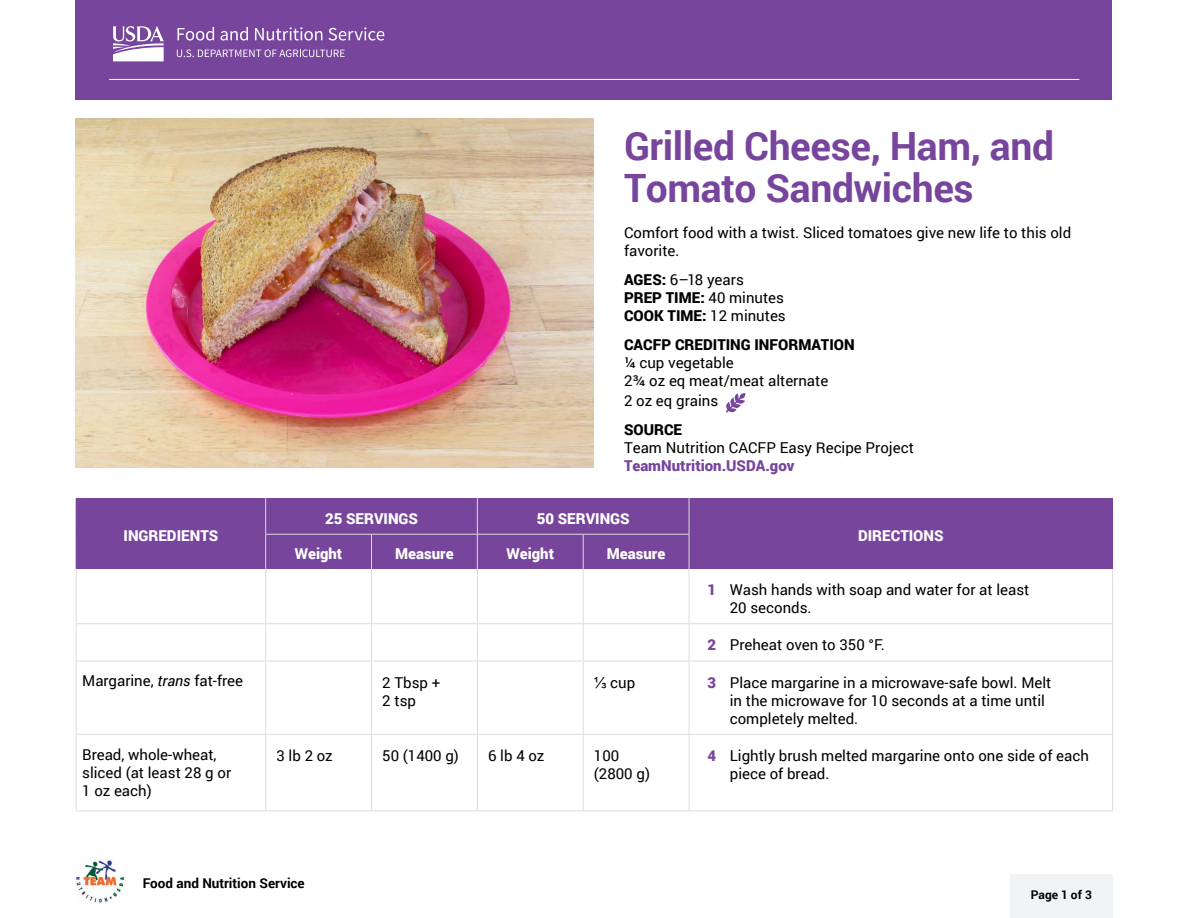
<style>
.page{position:relative;width:1188px;height:918px;background:#fff}
.page>*{position:absolute;margin:0;border:0;box-sizing:border-box;transform-origin:0 0}
.t1{font:700 39px/42px "Roboto";letter-spacing:-.01em;color:#77459b}
.t2{font:15px/18px "Roboto";color:#000}
.t3{font:900 15px "Roboto";color:#fff}
.t4{font:900 15px "Roboto";color:#000}
.t5{font:900 15px "Roboto";color:#77459b}
.t6{font:700 13.5px "Roboto";color:#000}
.t7{font:700 12px "Roboto";color:#000}
.s1{font-weight:900}
.s2{font-style:italic}
.s3{font-family:"Arial"}
</style>
<div class="page">
<img style="left:76px;top:860px;width:49px;height:43px">
<div style="left:1010px;top:874px;width:102px;height:44px;background:#f1f3f4"></div>
<div style="left:76px;top:0;width:1036px;height:100px;background:#77459b"></div>
<svg style="left:178px;top:27px;width:36px;height:14px"></svg>
<svg style="left:221px;top:27px;width:27px;height:14px"></svg>
<svg style="left:255px;top:27px;width:67px;height:14px"></svg>
<svg style="left:328px;top:27px;width:56px;height:14px"></svg>
<svg style="left:177px;top:49px;width:168px;height:8px"></svg>
<svg style="left:112px;top:26px;width:52px;height:35px"></svg>
<hr style="left:109px;top:79px;width:970px;height:1px;background:#fff">
<div style="left:76px;top:498px;width:190px;height:71px;background:#77459b"></div>
<div style="left:266px;top:498px;width:211px;height:36px;background:#77459b"></div>
<div style="left:477px;top:498px;width:212px;height:36px;background:#77459b"></div>
<div style="left:689px;top:498px;width:424px;height:71px;background:#77459b"></div>
<div style="left:266px;top:534px;width:106px;height:35px;background:#77459b"></div>
<div style="left:372px;top:534px;width:105px;height:35px;background:#77459b"></div>
<div style="left:477px;top:534px;width:106px;height:35px;background:#77459b"></div>
<div style="left:583px;top:534px;width:106px;height:35px;background:#77459b"></div>
<hr style="left:76px;top:569px;width:1px;height:54px;background:#dedddc">
<hr style="left:265px;top:569px;width:1px;height:54px;background:#dedddc">
<hr style="left:371px;top:569px;width:1px;height:54px;background:#dedddc">
<hr style="left:477px;top:569px;width:1px;height:54px;background:#dedddc">
<hr style="left:583px;top:569px;width:1px;height:54px;background:#dedddc">
<hr style="left:689px;top:569px;width:1px;height:54px;background:#dedddc">
<hr style="left:1112px;top:569px;width:1px;height:54px;background:#dedddc">
<hr style="left:76px;top:623px;width:190px;height:1px;background:#dedddc">
<hr style="left:76px;top:624px;width:1px;height:37px;background:#dedddc">
<hr style="left:266px;top:623px;width:106px;height:1px;background:#dedddc">
<hr style="left:265px;top:624px;width:1px;height:37px;background:#dedddc">
<hr style="left:372px;top:623px;width:105px;height:1px;background:#dedddc">
<hr style="left:371px;top:624px;width:1px;height:37px;background:#dedddc">
<hr style="left:477px;top:623px;width:106px;height:1px;background:#dedddc">
<hr style="left:477px;top:624px;width:1px;height:37px;background:#dedddc">
<hr style="left:583px;top:623px;width:106px;height:1px;background:#dedddc">
<hr style="left:583px;top:624px;width:1px;height:37px;background:#dedddc">
<hr style="left:689px;top:623px;width:424px;height:1px;background:#dedddc">
<hr style="left:689px;top:624px;width:1px;height:37px;background:#dedddc">
<hr style="left:1112px;top:624px;width:1px;height:37px;background:#dedddc">
<hr style="left:76px;top:661px;width:190px;height:1px;background:#dedddc">
<hr style="left:76px;top:661px;width:1px;height:73px;background:#dedddc">
<hr style="left:266px;top:661px;width:106px;height:1px;background:#dedddc">
<hr style="left:265px;top:661px;width:1px;height:73px;background:#dedddc">
<hr style="left:372px;top:661px;width:105px;height:1px;background:#dedddc">
<hr style="left:371px;top:661px;width:1px;height:73px;background:#dedddc">
<hr style="left:477px;top:661px;width:106px;height:1px;background:#dedddc">
<hr style="left:477px;top:661px;width:1px;height:73px;background:#dedddc">
<hr style="left:583px;top:661px;width:106px;height:1px;background:#dedddc">
<hr style="left:583px;top:661px;width:1px;height:73px;background:#dedddc">
<hr style="left:689px;top:661px;width:424px;height:1px;background:#dedddc">
<hr style="left:689px;top:661px;width:1px;height:73px;background:#dedddc">
<hr style="left:1112px;top:661px;width:1px;height:73px;background:#dedddc">
<hr style="left:76px;top:734px;width:190px;height:1px;background:#dedddc">
<hr style="left:76px;top:735px;width:1px;height:76px;background:#dedddc">
<hr style="left:266px;top:734px;width:106px;height:1px;background:#dedddc">
<hr style="left:265px;top:735px;width:1px;height:76px;background:#dedddc">
<hr style="left:372px;top:734px;width:105px;height:1px;background:#dedddc">
<hr style="left:371px;top:735px;width:1px;height:76px;background:#dedddc">
<hr style="left:477px;top:734px;width:106px;height:1px;background:#dedddc">
<hr style="left:477px;top:735px;width:1px;height:76px;background:#dedddc">
<hr style="left:583px;top:734px;width:106px;height:1px;background:#dedddc">
<hr style="left:583px;top:735px;width:1px;height:76px;background:#dedddc">
<hr style="left:689px;top:734px;width:424px;height:1px;background:#dedddc">
<hr style="left:689px;top:735px;width:1px;height:76px;background:#dedddc">
<hr style="left:1112px;top:735px;width:1px;height:76px;background:#dedddc">
<hr style="left:76px;top:811px;width:190px;height:1px;background:#dedddc">
<hr style="left:266px;top:811px;width:106px;height:1px;background:#dedddc">
<hr style="left:372px;top:811px;width:105px;height:1px;background:#dedddc">
<hr style="left:477px;top:811px;width:106px;height:1px;background:#dedddc">
<hr style="left:583px;top:811px;width:106px;height:1px;background:#dedddc">
<hr style="left:689px;top:811px;width:424px;height:1px;background:#dedddc">
<hr style="left:265px;top:498px;width:1px;height:36px;background:#dedddc">
<hr style="left:477px;top:498px;width:1px;height:36px;background:#dedddc">
<hr style="left:689px;top:498px;width:1px;height:36px;background:#dedddc">
<hr style="left:265px;top:534px;width:107px;height:1px;background:#dedddc">
<hr style="left:265px;top:535px;width:1px;height:34px;background:#dedddc">
<hr style="left:372px;top:534px;width:105px;height:1px;background:#dedddc">
<hr style="left:371px;top:535px;width:1px;height:34px;background:#dedddc">
<hr style="left:477px;top:534px;width:106px;height:1px;background:#dedddc">
<hr style="left:477px;top:535px;width:1px;height:34px;background:#dedddc">
<hr style="left:583px;top:534px;width:106px;height:1px;background:#dedddc">
<hr style="left:583px;top:535px;width:1px;height:34px;background:#dedddc">
<hr style="left:689px;top:535px;width:1px;height:34px;background:#dedddc">
<img style="left:76px;top:118px;width:517px;height:350px">
<svg style="left:726px;top:393px;width:20px;height:20px"></svg>
<h1 class="t1" style="left:624px;top:124px;width:432px">Grilled Cheese, Ham, and<br>Tomato Sandwiches</h1>
<p class="t2" style="left:624px;top:223px;width:449px">Comfort food with a twist. Sliced tomatoes give new life to this old favorite.</p>
<p class="t2" style="left:624px;top:270px;width:163px"><span class="s1">AGES:</span> 6–18 years<br><span class="s1">PREP TIME:</span> 40 minutes<br><span class="s1">COOK TIME:</span> 12 minutes</p>
<p class="t4" style="left:624px;top:334px;width:232px">CACFP CREDITING INFORMATION</p>
<p class="t2" style="left:624px;top:353px;width:206px">¼ cup vegetable<br>2¾ oz eq meat/meat alternate</p>
<p class="t2" style="left:624px;top:391px;width:96px">2 oz eq grains</p>
<p class="t4" style="left:624px;top:419px;width:60px">SOURCE</p>
<p class="t2" style="left:624px;top:438px;width:291px">Team Nutrition CACFP Easy Recipe Project</p>
<p class="t5" style="left:624px;top:455px;width:172px">TeamNutrition.USDA.gov</p>
<p class="t3" style="left:124px;top:525px;width:96px">INGREDIENTS</p>
<p class="t3" style="left:325px;top:508px;width:94px">25 SERVINGS</p>
<p class="t3" style="left:537px;top:508px;width:94px">50 SERVINGS</p>
<p class="t3" style="left:295px;top:543px;width:49px">Weight</p>
<p class="t3" style="left:395px;top:543px;width:60px">Measure</p>
<p class="t3" style="left:506px;top:543px;width:49px">Weight</p>
<p class="t3" style="left:607px;top:543px;width:60px">Measure</p>
<p class="t3" style="left:858px;top:525px;width:87px">DIRECTIONS</p>
<p class="t5" style="left:708px;top:579px;width:10px">1</p>
<p class="t2" style="left:730px;top:580px;width:301px">Wash hands with soap and water for at least<br>20 seconds.</p>
<p class="t5" style="left:708px;top:634px;width:10px">2</p>
<p class="t2" style="left:730px;top:635px;width:157px">Preheat oven to 350 °F.</p>
<p class="t2" style="left:82px;top:672px;width:162px">Margarine, <span class="s2">trans</span> fat-free</p>
<p class="t2" style="left:382px;top:673px;width:60px">2 Tbsp +<br>2 tsp</p>
<p class="t2" style="left:594px;top:673px;width:43px"><span class="s3">⅓</span> cup</p>
<p class="t5" style="left:708px;top:672px;width:10px">3</p>
<p class="t2" style="left:730px;top:673px;width:323px">Place margarine in a microwave-safe bowl. Melt in the microwave for 10 seconds at a time until completely melted.</p>
<p class="t2" style="left:82px;top:745px;width:150px">Bread, whole-wheat, sliced (at least 28 g or<br>1 oz each)</p>
<p class="t2" style="left:276px;top:746px;width:58px">3 lb 2 oz</p>
<p class="t2" style="left:382px;top:746px;width:78px">50 (1400 g)</p>
<p class="t2" style="left:488px;top:746px;width:58px">6 lb 4 oz</p>
<p class="t2" style="left:594px;top:746px;width:58px">100 (2800 g)</p>
<p class="t5" style="left:708px;top:745px;width:10px">4</p>
<p class="t2" style="left:730px;top:746px;width:361px">Lightly brush melted margarine onto one side of each piece of bread.</p>
<p class="t6" style="left:143px;top:874px;width:163px">Food and Nutrition Service</p>
<p class="t7" style="left:1031px;top:887px;width:63px">Page 1 of 3</p>
</div>
